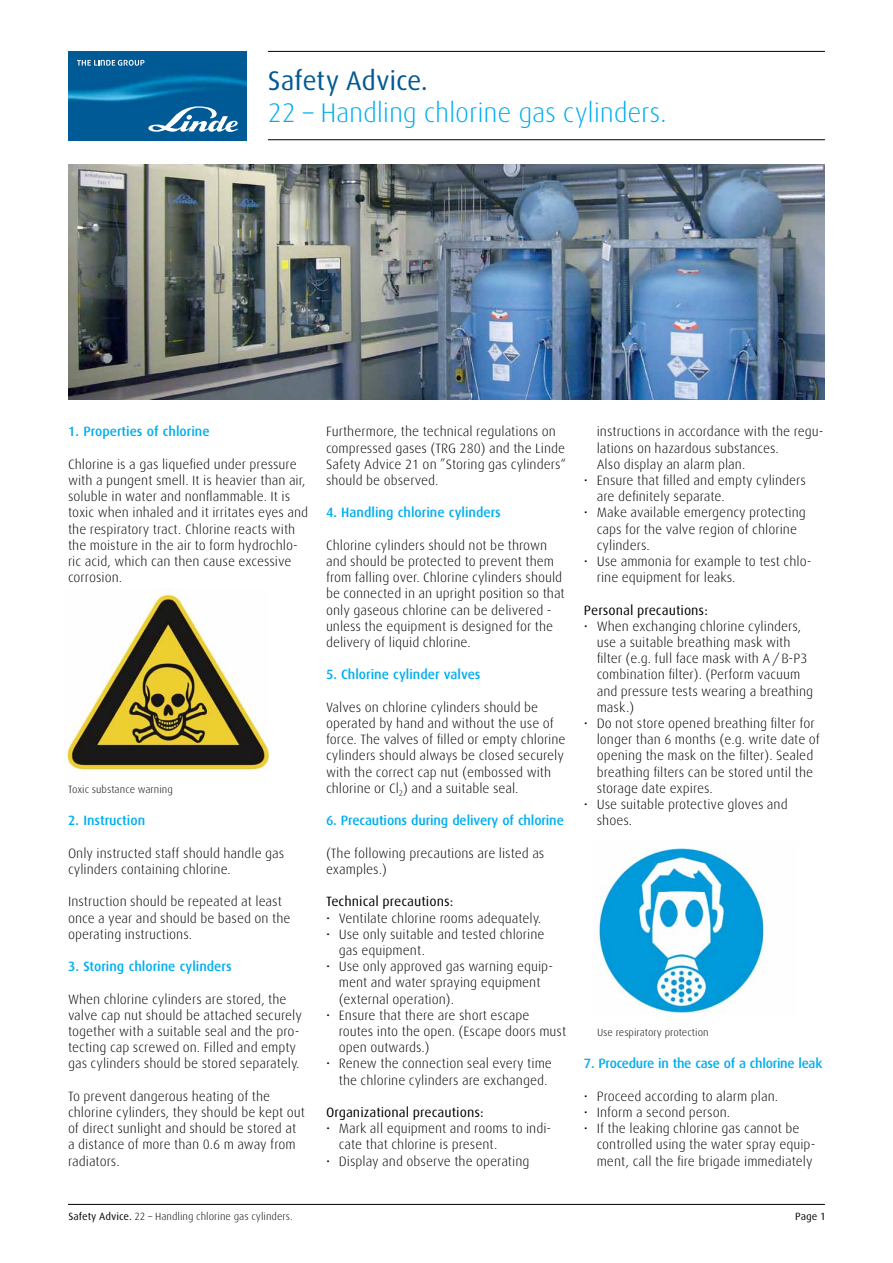
<style>
.page{position:relative;width:893px;height:1263px;background:#fff}
.page>*{position:absolute;margin:0;border:0;box-sizing:border-box;transform-origin:0 0}
.t1{font:300 27px "Linde Dax";letter-spacing:-.01em;color:#00aeef}
.t2{font:27px "Linde Dax";letter-spacing:-.015em;color:#005993}
.t3{font:300 13.5px/16.2px "Linde Dax";color:#000}
.t4{font:500 13.5px "Linde Dax";color:#00aeef}
.t5{font:13.5px "Linde Dax";color:#000}
.t6{font:500 13.5px "Linde Dax";letter-spacing:-.02em;color:#00aeef}
.t7{font:300 10.5px "Linde Dax";color:#000}
.t8{font:10.5px "Linde Dax";color:#000}
.s1{font-weight:400}
</style>
<div class="page">
<img style="left:68px;top:164px;width:757px;height:236px">
<img style="left:64px;top:594px;width:206px;height:176px">
<img style="left:599px;top:848px;width:166px;height:165px">
<img style="left:68px;top:51px;width:179px;height:89px">
<svg style="left:148px;top:106px;width:90px;height:26px"></svg>
<svg style="left:77px;top:60px;width:68px;height:6px"></svg>
<hr style="left:268px;top:51px;width:557px;height:1px;background:#000">
<hr style="left:268px;top:139px;width:557px;height:1px;background:#000">
<hr style="left:68px;top:1204px;width:757px;height:1px;background:#000">
<h1 class="t2" style="left:268px;top:66px;width:162px">Safety Advice.</h1>
<h1 class="t1" style="left:268px;top:98px;width:400px">22 – Handling chlorine gas cylinders.</h1>
<p class="t4" style="left:68px;top:424px;width:143px">1. Properties of chlorine</p>
<p class="t3" style="left:68px;top:456px;width:242px">Chlorine is a gas liquefied under pressure with a pungent smell. It is heavier than air, soluble in water and nonflammable. It is toxic when inhaled and it irritates eyes and the respiratory tract. Chlorine reacts with the moisture in the air to form hydrochlo&shy;ric acid, which can then cause excessive corrosion.</p>
<p class="t7" style="left:68px;top:783px;width:106px">Toxic substance warning</p>
<p class="t4" style="left:68px;top:813px;width:79px">2. Instruction</p>
<p class="t3" style="left:68px;top:845px;width:218px">Only instructed staff should handle gas cylinders containing chlorine.</p>
<p class="t3" style="left:68px;top:894px;width:224px">Instruction should be repeated at least once a year and should be based on the operating instructions.</p>
<p class="t4" style="left:68px;top:959px;width:165px">3. Storing chlorine cylinders</p>
<p class="t3" style="left:68px;top:991px;width:235px">When chlorine cylinders are stored, the valve cap nut should be attached securely together with a suitable seal and the pro&shy;tecting cap screwed on. Filled and empty gas cylinders should be stored separately.</p>
<p class="t3" style="left:68px;top:1088px;width:238px">To prevent dangerous heating of the chlorine cylinders, they should be kept out of direct sunlight and should be stored at a distance of more than 0.6 m away from radiators.</p>
<p class="t3" style="left:326px;top:424px;width:242px">Furthermore, the technical regulations on compressed gases (TRG 280) and the Linde Safety Advice 21 on ”Storing gas cylinders“ should be observed.</p>
<p class="t4" style="left:326px;top:505px;width:176px">4. Handling chlorine cylinders</p>
<p class="t3" style="left:326px;top:537px;width:240px">Chlorine cylinders should not be thrown and should be protected to prevent them from falling over. Chlorine cylinders should be connected in an upright position so that only gaseous chlorine can be delivered - unless the equipment is designed for the delivery of liquid chlorine.</p>
<p class="t4" style="left:326px;top:667px;width:156px">5. Chlorine cylinder valves</p>
<p class="t3" style="left:326px;top:699px;width:241px">Valves on chlorine cylinders should be operated by hand and without the use of force. The valves of filled or empty chlorine cylinders should always be closed securely with the correct cap nut (embossed with chlorine or Cl<sub>2</sub>) and a suitable seal.</p>
<p class="t4" style="left:326px;top:813px;width:239px">6. Precautions during delivery of chlorine</p>
<p class="t3" style="left:326px;top:845px;width:220px">(The following precautions are listed as examples.)</p>
<p class="t5" style="left:326px;top:894px;width:129px">Technical precautions:</p>
<p class="t3" style="left:326px;top:910px;width:217px">• Ventilate chlorine rooms adequately.</p>
<p class="t3" style="left:339px;top:926px;width:207px;text-indent:-13px">• Use only suitable and tested chlorine gas equipment.</p>
<p class="t3" style="left:339px;top:958px;width:216px;text-indent:-13px">• Use only approved gas warning equip&shy;ment and water spraying equipment (external operation).</p>
<p class="t3" style="left:339px;top:1007px;width:229px;text-indent:-13px">• Ensure that there are short escape routes into the open. (Escape doors must open outwards.)</p>
<p class="t3" style="left:339px;top:1056px;width:215px;text-indent:-13px">• Renew the connection seal every time the chlorine cylinders are exchanged.</p>
<p class="t5" style="left:326px;top:1105px;width:159px">Organizational precautions:</p>
<p class="t3" style="left:339px;top:1120px;width:214px;text-indent:-13px">• Mark all equipment and rooms to indi&shy;cate that chlorine is present.</p>
<p class="t3" style="left:326px;top:1153px;width:205px">• Display and observe the operating</p>
<p class="t3" style="left:597px;top:424px;width:228px">instructions in accordance with the regu&shy;lations on hazardous substances.<br>Also display an alarm plan.</p>
<p class="t3" style="left:597px;top:472px;width:211px;text-indent:-13px">• Ensure that filled and empty cylinders are definitely separate.</p>
<p class="t3" style="left:597px;top:505px;width:211px;text-indent:-13px">• Make available emergency protecting caps for the valve region of chlorine cylinders.</p>
<p class="t3" style="left:597px;top:553px;width:216px;text-indent:-13px">• Use ammonia for example to test chlo&shy;rine equipment for leaks.</p>
<p class="t5" style="left:584px;top:602px;width:125px">Personal precautions:</p>
<p class="t3" style="left:597px;top:618px;width:218px;text-indent:-13px">• When exchanging chlorine cylinders, use a suitable breathing mask with filter (e.g. full face mask with A/B-P3 combination filter). (Perform vacuum and pressure tests wearing a breathing mask.)</p>
<p class="t3" style="left:597px;top:715px;width:225px;text-indent:-13px">• Do not store opened breathing filter for longer than 6 months (e.g. write date of opening the mask on the filter). Sealed breathing filters can be stored until the storage date expires.</p>
<p class="t3" style="left:597px;top:796px;width:192px;text-indent:-13px">• Use suitable protective gloves and shoes.</p>
<p class="t7" style="left:597px;top:1026px;width:113px">Use respiratory protection</p>
<p class="t6" style="left:584px;top:1056px;width:240px">7. Procedure in the case of a chlorine leak</p>
<p class="t3" style="left:584px;top:1088px;width:196px">• Proceed according to alarm plan.</p>
<p class="t3" style="left:584px;top:1104px;width:148px">• Inform a second person.</p>
<p class="t3" style="left:597px;top:1120px;width:220px;text-indent:-13px">• If the leaking chlorine gas cannot be controlled using the water spray equip&shy;ment, call the fire brigade immediately</p>
<p class="t7" style="left:68px;top:1211px;width:226px"><span class="s1">Safety Advice.</span> 22 – Handling chlorine gas cylinders.</p>
<p class="t8" style="left:795px;top:1210px;width:32px">Page 1</p>
</div>
